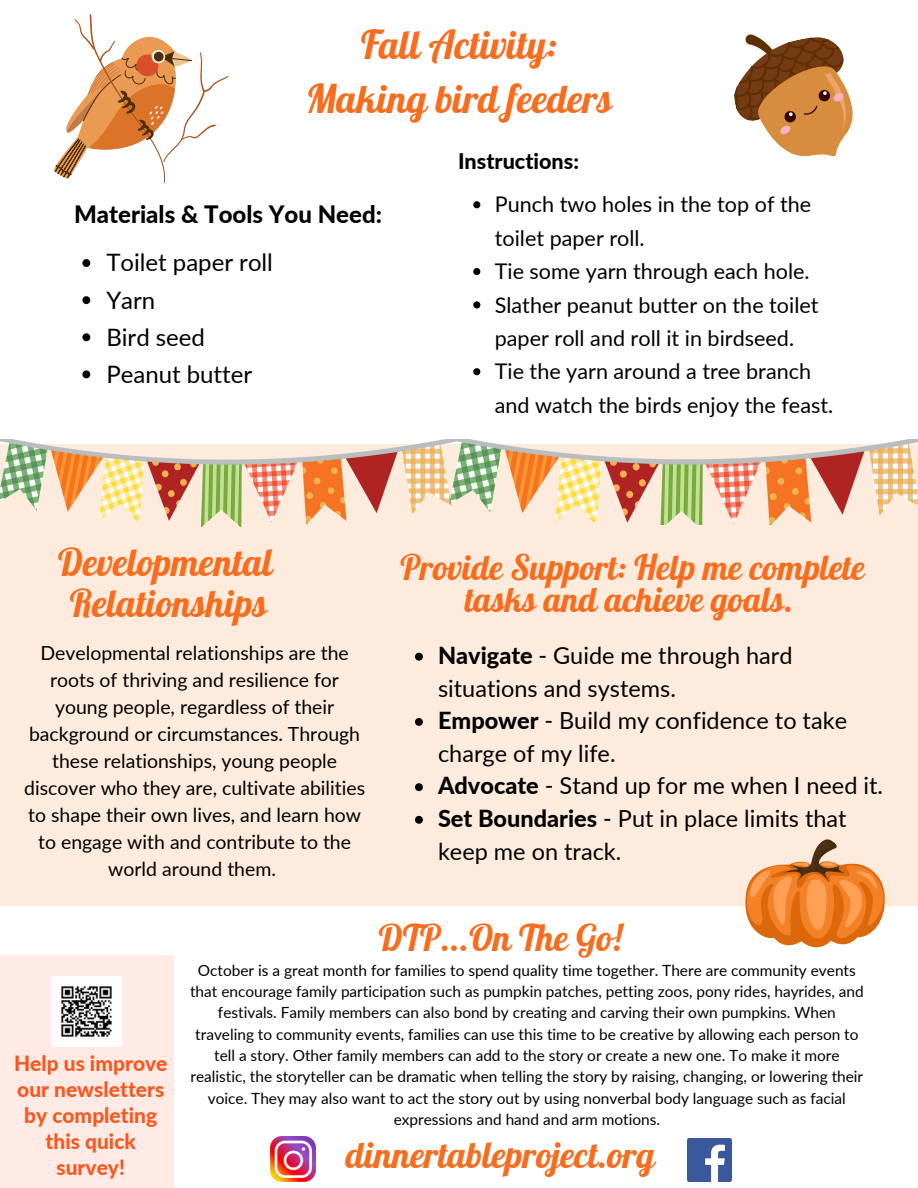
<style>
.page{position:relative;width:918px;height:1188px;background:#fff}
.page>*{position:absolute;margin:0;border:0;box-sizing:border-box;transform-origin:0 0}
.t1{font:39px/54px "Lobster";color:#f86c1e;text-align:center}
.t2{font:37.5px/41.7px "Lobster";color:#f86c1e;text-align:center}
.t3{font:36px "Lobster";color:#f86c1e}
.t4{font:34.5px/31.5px "Lobster";color:#f86c1e;text-align:center}
.t5{font:24px "Lato";color:#000}
.t6{font:800 24px "Lato";color:#000}
.t7{font:23.55px/32.7px "Lato";color:#000}
.t8{font:21.6px/33.5px "Lato";color:#000}
.t9{font:800 21.6px "Lato";color:#000}
.t10{font:800 21px/25.8px "Lato";color:#f8571e;text-align:center}
.t11{font:19.5px/27px "Lato";color:#000;text-align:center}
.t12{font:15.45px/21.3px "Lato";color:#000;text-align:center}
.s1{font-weight:800}
</style>
<div class="page">
<img style="left:270px;top:1136px;width:45px;height:45px">
<img style="left:688px;top:1138px;width:44px;height:44px">
<div style="left:0;top:956px;width:174px;height:232px;background:#ffeae6"></div>
<div style="left:0;top:444px;width:918px;height:461px;background:#fdecdd"></div>
<img style="left:51px;top:977px;width:70px;height:70px">
<svg style="left:734px;top:34px;width:119px;height:123px"></svg>
<img style="left:0;top:439px;width:449px;height:87px">
<img style="left:449px;top:439px;width:469px;height:86px">
<svg style="left:741px;top:839px;width:146px;height:109px"></svg>
<svg style="left:82px;top:259px;width:8px;height:8px"></svg>
<svg style="left:82px;top:296px;width:8px;height:8px"></svg>
<svg style="left:82px;top:333px;width:8px;height:8px"></svg>
<svg style="left:82px;top:370px;width:8px;height:8px"></svg>
<svg style="left:415px;top:653px;width:8px;height:8px"></svg>
<svg style="left:415px;top:718px;width:8px;height:8px"></svg>
<svg style="left:415px;top:783px;width:8px;height:8px"></svg>
<svg style="left:415px;top:816px;width:8px;height:8px"></svg>
<svg style="left:54px;top:14px;width:174px;height:169px"></svg>
<svg style="left:473px;top:201px;width:7px;height:7px"></svg>
<svg style="left:473px;top:268px;width:7px;height:7px"></svg>
<svg style="left:473px;top:301px;width:7px;height:7px"></svg>
<svg style="left:473px;top:368px;width:7px;height:7px"></svg>
<p class="t1" style="left:306px;top:17px;width:308px">Fall Activity:<br>Making bird feeders</p>
<p class="t6" style="left:74px;top:199px;width:309px">Materials &amp; Tools You Need:</p>
<p class="t5" style="left:106px;top:248px;width:168px">Toilet paper roll</p>
<h3 class="t5" style="left:106px;top:285px;width:51px">Yarn</h3>
<p class="t5" style="left:106px;top:322px;width:100px">Bird seed</p>
<p class="t5" style="left:106px;top:359px;width:147px">Peanut butter</p>
<p class="t9" style="left:458px;top:148px;width:122px">Instructions:</p>
<h1 class="t8" style="left:495px;top:187px;width:318px">Punch two holes in the top of the toilet paper roll.</h1>
<p class="t8" style="left:495px;top:254px;width:316px">Tie some yarn through each hole.</p>
<h5 class="t8" style="left:495px;top:287px;width:325px">Slather peanut butter on the toilet paper roll and roll it in birdseed.</h5>
<p class="t8" style="left:495px;top:354px;width:340px">Tie the yarn around a tree branch and watch the birds enjoy the feast.</p>
<p class="t2" style="left:58px;top:541px;width:216px">Developmental<br>Relationships</p>
<p class="t11" style="left:24px;top:639px;width:342px">Developmental relationships are the roots of thriving and resilience for young people, regardless of their background or circumstances. Through these relationships, young people discover who they are, cultivate abilities to shape their own lives, and learn how to engage with and contribute to the world around them.</p>
<p class="t4" style="left:400px;top:552px;width:466px">Provide Support: Help me complete tasks and achieve goals.</p>
<p class="t7" style="left:438px;top:639px;width:356px"><span class="s1">Navigate</span> - Guide me through hard situations and systems.</p>
<p class="t7" style="left:438px;top:704px;width:411px"><span class="s1">Empower</span> - Build my confidence to take charge of my life.</p>
<p class="t7" style="left:438px;top:769px;width:447px"><span class="s1">Advocate</span> - Stand up for me when I need it.</p>
<h1 class="t7" style="left:438px;top:802px;width:410px"><span class="s1">Set Boundaries</span> - Put in place limits that keep me on track.</h1>
<h2 class="t10" style="left:14px;top:1050px;width:155px">Help us improve our newsletters by completing this quick survey!</h2>
<p class="t3" style="left:379px;top:915px;width:245px">DTP...On The Go!</p>
<p class="t12" style="left:190px;top:959px;width:675px">October is a great month for families to spend quality time together. There are community events that encourage family participation such as pumpkin patches, petting zoos, pony rides, hayrides, and festivals. Family members can also bond by creating and carving their own pumpkins. When traveling to community events, families can use this time to be creative by allowing each person to tell a story. Other family members can add to the story or create a new one. To make it more realistic, the storyteller can be dramatic when telling the story by raising, changing, or lowering their voice. They may also want to act the story out by using nonverbal body language such as facial expressions and hand and arm motions.</p>
<h6 class="t3" style="left:346px;top:1132px;width:311px">dinnertableproject.org</h6>
</div>
